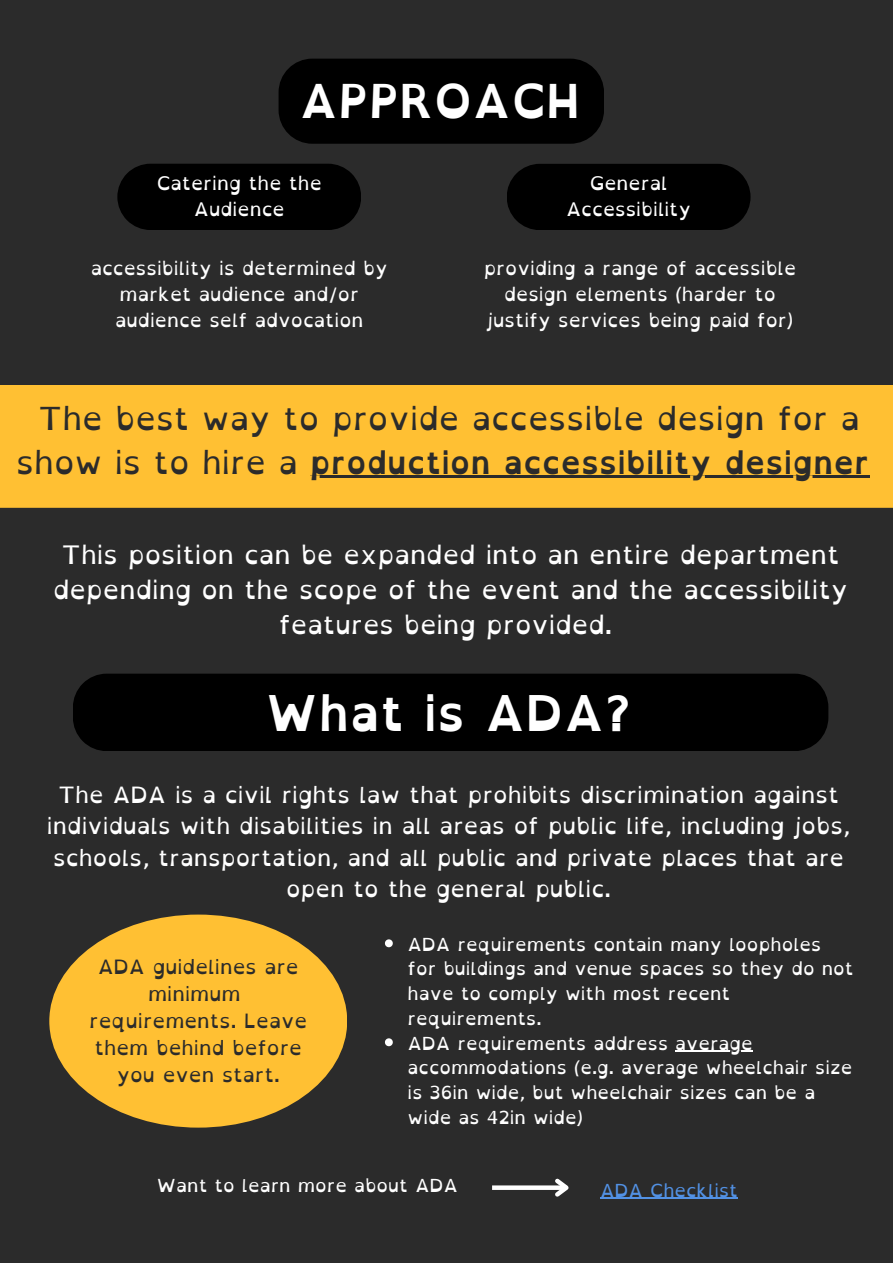
<style>
.page{position:relative;width:893px;height:1264px;background:#fff}
.page>*{position:absolute;margin:0;border:0;box-sizing:border-box;transform-origin:0 0}
.t1{font:700 49.35px "Open Dyslexic";color:#fff}
.t2{font:700 46.8px "Open Dyslexic";color:#fff}
.t3{font:31.8px/43.8px "Open Dyslexic";color:#2b2b2b;text-align:center}
.t4{font:25.5px/34.8px "Open Dyslexic";color:#fff;text-align:center}
.t5{font:22.5px/31.5px "Open Dyslexic";color:#fff;text-align:center}
.t6{font:19.8px/27px "Open Dyslexic";color:#2b2b2b;text-align:center}
.t7{font:18.75px/26px "Open Dyslexic";color:#fff;text-align:center}
.t8{font:18px/24.8px "Open Dyslexic";color:#fff}
.t9{font:18px "Open Dyslexic";color:#5291e4}
.s1{font-weight:700}
</style>
<div class="page">
<div style="left:0;top:0;width:892px;height:1262px;background:#2b2b2b"></div>
<div style="left:278px;top:59px;width:326px;height:85px;background:#000;border-radius:34px"></div>
<div style="left:117px;top:164px;width:244px;height:66px;background:#000"></div>
<div style="left:507px;top:164px;width:243px;height:66px;background:#000"></div>
<div style="left:0;top:385px;width:892px;height:123px;background:#ffc033"></div>
<div style="left:73px;top:673px;width:755px;height:78px;background:#000"></div>
<div style="left:49px;top:914px;width:298px;height:213px;background:#ffc033;border-radius:50%"></div>
<svg style="left:492px;top:1185px;width:59px;height:4px"></svg>
<svg style="left:551px;top:1178px;width:18px;height:19px"></svg>
<hr style="left:310px;top:476px;width:559px;height:2px;background:#2b2b2b">
<svg style="left:385px;top:939px;width:8px;height:8px"></svg>
<svg style="left:385px;top:1038px;width:8px;height:8px"></svg>
<hr style="left:675px;top:1050px;width:77px;height:1px;background:#fff">
<hr style="left:600px;top:1197px;width:138px;height:1px;background:#5291e4">
<p class="t2" style="left:299px;top:59px;width:282px">APPROACH</p>
<p class="t7" style="left:157px;top:170px;width:166px">Catering the the<br>Audience</p>
<p class="t7" style="left:589px;top:170px;width:79px">General</p>
<p class="t7" style="left:566px;top:196px;width:127px">Accessibility</p>
<p class="t7" style="left:91px;top:255px;width:299px">accessibility is determined by market audience and/or audience self advocation</p>
<p class="t7" style="left:484px;top:255px;width:314px">providing a range of accessible design elements (harder to justify services being paid for)</p>
<p class="t3" style="left:16px;top:396px;width:854px">The best way to provide accessible design for a show is to hire a <span class="s1">production accessibility designer</span></p>
<p class="t4" style="left:53px;top:537px;width:796px">This position can be expanded into an entire department depending on the scope of the event and the accessibility features being provided.</p>
<p class="t1" style="left:265px;top:669px;width:367px">What is ADA?</p>
<p class="t5" style="left:47px;top:778px;width:804px">The ADA is a civil rights law that prohibits discrimination against individuals with disabilities in all areas of public life, including jobs, schools, transportation, and all public and private places that are open to the general public.</p>
<p class="t6" style="left:98px;top:952px;width:202px">ADA guidelines are minimum</p>
<p class="t6" style="left:89px;top:1006px;width:219px">requirements. Leave them behind before you even start.</p>
<p class="t8" style="left:407px;top:931px;width:447px">ADA requirements contain many loopholes for buildings and venue spaces so they do not have to comply with most recent requirements.</p>
<p class="t8" style="left:407px;top:1030px;width:446px">ADA requirements address average accommodations (e.g. average wheelchair size is 36in wide, but wheelchair sizes can be a wide as 42in wide)</p>
<p class="t8" style="left:157px;top:1172px;width:302px">Want to learn more about ADA</p>
<p class="t9" style="left:600px;top:1174px;width:139px">ADA Checklist</p>
</div>
